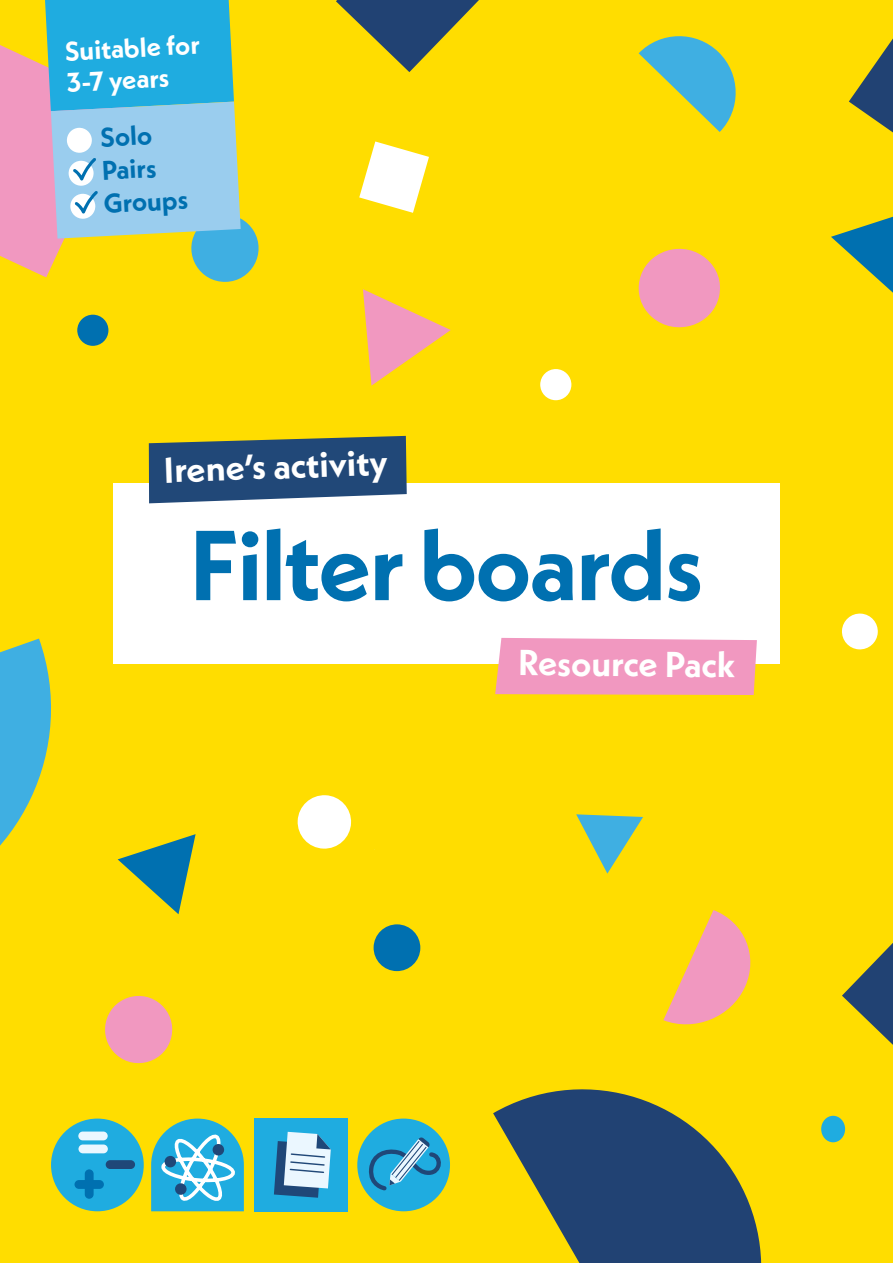
<style>
.page{position:relative;width:893px;height:1263px;background:#fd0}
.page>*{position:absolute;margin:0;border:0;box-sizing:border-box;transform-origin:0 0}
.t1{font:700 99px "Neue Kabel";letter-spacing:-.015em;color:#0070b0}
.t2{font:700 36px "Neue Kabel";letter-spacing:-.01em;color:#fff}
.t3{font:700 27px/31.5px "Neue Kabel";color:#fff}
.t4{font:700 27px/33px "Neue Kabel";color:#0070b0}
</style>
<div class="page">
<svg style="left:0;top:639px;width:51px;height:207px"></svg>
<svg style="left:336px;top:0;width:143px;height:72px"></svg>
<svg style="left:842px;top:943px;width:51px;height:102px"></svg>
<svg style="left:359px;top:141px;width:70px;height:72px"></svg>
<svg style="left:363px;top:289px;width:88px;height:97px"></svg>
<svg style="left:663px;top:910px;width:88px;height:115px"></svg>
<svg style="left:576px;top:814px;width:67px;height:59px"></svg>
<svg style="left:842px;top:613px;width:36px;height:37px"></svg>
<svg style="left:297px;top:795px;width:55px;height:54px"></svg>
<svg style="left:831px;top:217px;width:62px;height:76px"></svg>
<svg style="left:118px;top:834px;width:78px;height:80px"></svg>
<svg style="left:105px;top:995px;width:68px;height:69px"></svg>
<svg style="left:638px;top:248px;width:82px;height:80px"></svg>
<svg style="left:493px;top:1089px;width:269px;height:174px;fill:#214273"></svg>
<div style="left:821px;top:1116px;width:24px;height:26px;background:#1face0;border-radius:50%"></div>
<svg style="left:849px;top:38px;width:44px;height:94px"></svg>
<div style="left:540px;top:369px;width:31px;height:31px;background:#fff;border-radius:50%"></div>
<div style="left:373px;top:924px;width:48px;height:47px;background:#0070b0;border-radius:50%"></div>
<svg style="left:639px;top:36px;width:97px;height:96px"></svg>
<div style="left:51px;top:1118px;width:93px;height:93px;background:#1face0;border-radius:50%"></div>
<div style="left:78px;top:1131px;width:30px;height:9px;background:#ebf7ff;border-radius:4px"></div>
<div style="left:78px;top:1144px;width:30px;height:9px;background:#ebf7ff;border-radius:4px"></div>
<div style="left:106px;top:1160px;width:29px;height:9px;background:#1f4778;border-radius:4px"></div>
<div style="left:75px;top:1180px;width:29px;height:9px;background:#0070b0;border-radius:4px"></div>
<div style="left:85px;top:1169px;width:9px;height:30px;background:#0070b0;border-radius:4px"></div>
<svg style="left:151px;top:1118px;width:93px;height:93px;background:#5ebfc9"></svg>
<div style="left:212px;top:1144px;width:12px;height:12px;background:#1f4778;border-radius:50%"></div>
<div style="left:175px;top:1183px;width:12px;height:12px;background:#1f4778;border-radius:50%"></div>
<svg style="left:164px;top:1155px;width:12px;height:13px"></svg>
<div style="left:255px;top:1118px;width:93px;height:93px;background:#1face0"></div>
<svg style="left:274px;top:1132px;width:57px;height:66px"></svg>
<div style="left:357px;top:1118px;width:93px;height:93px;background:#1face0;border-radius:50%"></div>
<svg style="left:369px;top:1137px;width:76px;height:55px"></svg>
<div style="left:77px;top:315px;width:32px;height:31px;background:#0070b0;border-radius:50%"></div>
<div style="left:113px;top:483px;width:667px;height:180px;background:#fff"></div>
<svg style="left:149px;top:436px;width:258px;height:67px;background:#3a5b7a"></svg>
<svg style="left:0;top:0;width:259px;height:282px"></svg>
<div style="left:495px;top:638px;width:262px;height:57px;background:#f198c0"></div>
<p class="t3" style="left:64px;top:35px;width:136px;rotate:-3deg">Suitable for<br>3-7 years</p>
<p class="t4" style="left:99px;top:121px;width:86px;rotate:-3deg">Solo<br>Pairs<br>Groups</p>
<p class="t2" style="left:163px;top:447px;width:226px;rotate:-2deg">Irene’s activity</p>
<h1 class="t1" style="left:189px;top:503px;width:516px">Filter boards</h1>
<p class="t2" style="left:518px;top:641px;width:219px">Resource Pack</p>
</div>
